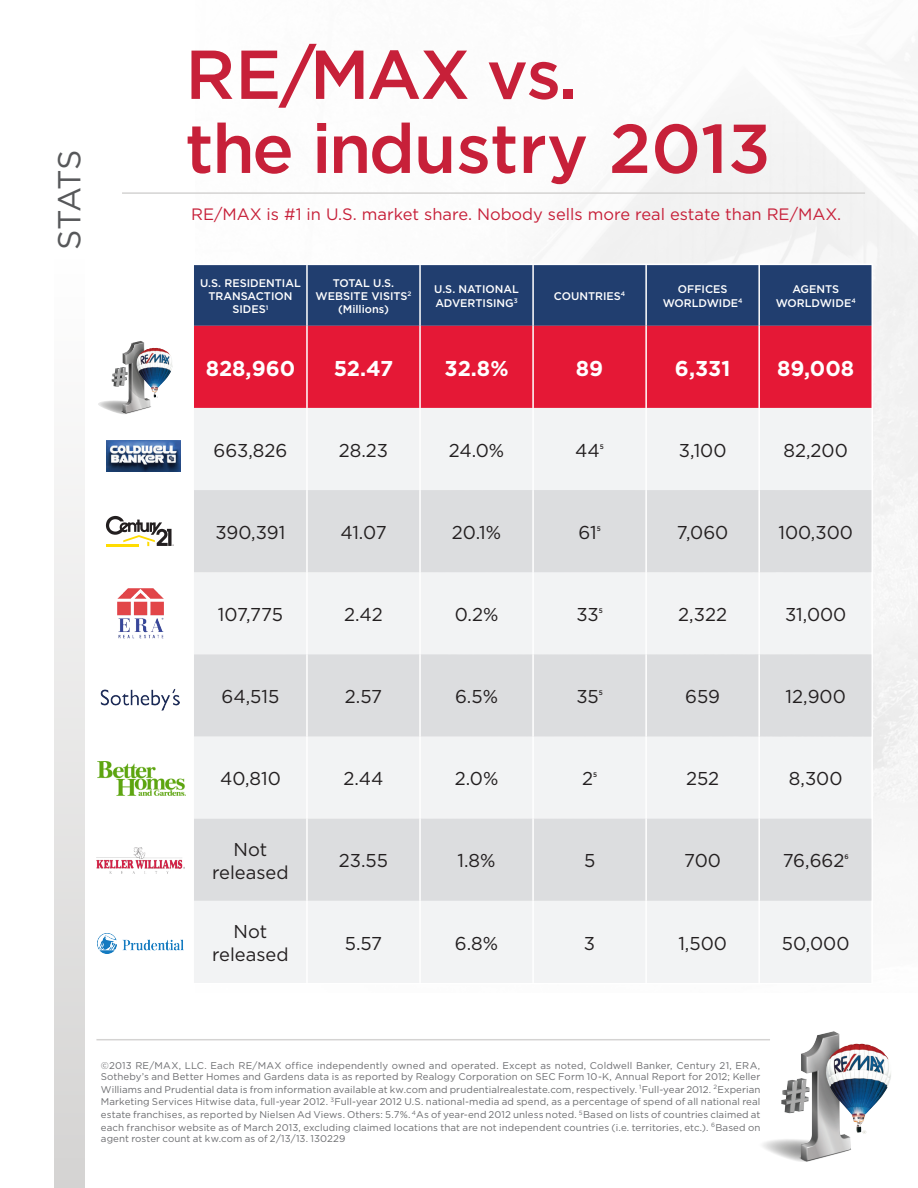
<style>
.page{position:relative;width:918px;height:1188px;background:#fff}
.page>*{position:absolute;margin:0;border:0;box-sizing:border-box;transform-origin:0 0}
.t1{font:500 69px/74.1px "Gotham";letter-spacing:-.015em;color:#c72039}
.t2{font:31.8px "Gotham";letter-spacing:-.055em;color:#57585a}
.t3{font:700 21.45px "Gotham";color:#fff}
.t4{font:18.6px/22.4px "Gotham";color:#231f20;text-align:center}
.t5{font:16.5px "Gotham";color:#c72039}
.t6{font:500 11.1px/13.4px "Gotham";color:#fff;text-align:center}
.t7{font:9.75px/12.3px "Gotham";letter-spacing:.005em;color:#6c6d70;text-align:justify}
.t8{font:500 6.6px "Gotham";color:#231f20}
</style>
<div class="page">
<div style="left:54px;top:259px;width:30px;height:929px;background:linear-gradient(to bottom,#fefefe,#d4d3d2)"></div>
<hr style="left:122px;top:192px;width:743px;height:2px;background:#d4d3d2">
<img style="left:756px;top:1031px;width:135px;height:131px">
<svg style="left:863px;top:1130px;width:3px;height:4px"></svg>
<hr style="left:96px;top:1039px;width:674px;height:1px;background:#d4d3d2">
<div style="left:195px;top:267px;width:675px;height:59px;background:#213e6f"></div>
<div style="left:195px;top:326px;width:675px;height:82px;background:#e51836"></div>
<div style="left:195px;top:408px;width:675px;height:573px;background:#f2f3f4"></div>
<svg style="left:195px;top:490px;width:675px;height:411px;fill:#dcdddf"></svg>
<hr style="left:306px;top:265px;width:2px;height:61px;background:#fff">
<hr style="left:419px;top:265px;width:2px;height:61px;background:#fff">
<hr style="left:532px;top:265px;width:2px;height:61px;background:#fff">
<hr style="left:645px;top:265px;width:2px;height:61px;background:#fff">
<hr style="left:758px;top:265px;width:2px;height:61px;background:#fff">
<hr style="left:306px;top:326px;width:2px;height:82px;background:#fff">
<hr style="left:419px;top:326px;width:2px;height:82px;background:#fff">
<hr style="left:532px;top:326px;width:2px;height:82px;background:#fff">
<hr style="left:645px;top:326px;width:2px;height:82px;background:#fff">
<hr style="left:758px;top:326px;width:2px;height:82px;background:#fff">
<hr style="left:306px;top:408px;width:2px;height:82px;background:#fff">
<hr style="left:419px;top:408px;width:2px;height:82px;background:#fff">
<hr style="left:532px;top:408px;width:2px;height:82px;background:#fff">
<hr style="left:645px;top:408px;width:2px;height:82px;background:#fff">
<hr style="left:758px;top:408px;width:2px;height:82px;background:#fff">
<hr style="left:306px;top:490px;width:2px;height:82px;background:#fff">
<hr style="left:419px;top:490px;width:2px;height:82px;background:#fff">
<hr style="left:532px;top:490px;width:2px;height:82px;background:#fff">
<hr style="left:645px;top:490px;width:2px;height:82px;background:#fff">
<hr style="left:758px;top:490px;width:2px;height:82px;background:#fff">
<hr style="left:306px;top:572px;width:2px;height:82px;background:#fff">
<hr style="left:419px;top:572px;width:2px;height:82px;background:#fff">
<hr style="left:532px;top:572px;width:2px;height:82px;background:#fff">
<hr style="left:645px;top:572px;width:2px;height:82px;background:#fff">
<hr style="left:758px;top:572px;width:2px;height:82px;background:#fff">
<hr style="left:306px;top:654px;width:2px;height:83px;background:#fff">
<hr style="left:419px;top:654px;width:2px;height:83px;background:#fff">
<hr style="left:532px;top:654px;width:2px;height:83px;background:#fff">
<hr style="left:645px;top:654px;width:2px;height:83px;background:#fff">
<hr style="left:758px;top:654px;width:2px;height:83px;background:#fff">
<hr style="left:306px;top:737px;width:2px;height:82px;background:#fff">
<hr style="left:419px;top:737px;width:2px;height:82px;background:#fff">
<hr style="left:532px;top:737px;width:2px;height:82px;background:#fff">
<hr style="left:645px;top:737px;width:2px;height:82px;background:#fff">
<hr style="left:758px;top:737px;width:2px;height:82px;background:#fff">
<hr style="left:306px;top:819px;width:2px;height:82px;background:#fff">
<hr style="left:419px;top:819px;width:2px;height:82px;background:#fff">
<hr style="left:532px;top:819px;width:2px;height:82px;background:#fff">
<hr style="left:645px;top:819px;width:2px;height:82px;background:#fff">
<hr style="left:758px;top:819px;width:2px;height:82px;background:#fff">
<hr style="left:306px;top:901px;width:2px;height:82px;background:#fff">
<hr style="left:419px;top:901px;width:2px;height:82px;background:#fff">
<hr style="left:532px;top:901px;width:2px;height:82px;background:#fff">
<hr style="left:645px;top:901px;width:2px;height:82px;background:#fff">
<hr style="left:758px;top:901px;width:2px;height:82px;background:#fff">
<img style="left:97px;top:761px;width:88px;height:35px">
<img style="left:96px;top:847px;width:88px;height:27px">
<img style="left:97px;top:933px;width:86px;height:20px">
<img style="left:118px;top:589px;width:45px;height:49px">
<img style="left:101px;top:689px;width:79px;height:22px">
<svg style="left:98px;top:341px;width:60px;height:73px"></svg>
<img style="left:106px;top:440px;width:74px;height:32px">
<svg style="left:106px;top:516px;width:68px;height:30px"></svg>
<h2 class="t2" style="left:52px;top:250px;width:102px;rotate:-90deg">STATS</h2>
<h1 class="t1" style="left:185px;top:36px;width:587px">RE/MAX vs.<br>the industry 2013</h1>
<h3 class="t5" style="left:191px;top:205px;width:652px">RE/MAX is #1 in U.S. market share. Nobody sells more real estate than RE/MAX.</h3>
<p class="t6" style="left:200px;top:276px;width:102px">U.S. RESIDENTIAL<br>TRANSACTION<br>SIDES<sup>1</sup></p>
<p class="t6" style="left:316px;top:276px;width:97px">TOTAL U.S.<br>WEBSITE VISITS<sup>2 </sup>(Millions)</p>
<p class="t6" style="left:434px;top:283px;width:86px;text-align:left">U.S. NATIONAL<br>ADVERTISING<sup>3</sup></p>
<p class="t6" style="left:554px;top:289px;width:73px">COUNTRIES<sup>4</sup></p>
<p class="t6" style="left:663px;top:283px;width:81px">OFFICES<br>WORLDWIDE<sup>4</sup></p>
<p class="t6" style="left:776px;top:283px;width:81px">AGENTS<br>WORLDWIDE<sup>4</sup></p>
<h3 class="t3" style="left:206px;top:356px;width:91px">828,960</h3>
<h3 class="t3" style="left:334px;top:356px;width:61px">52.47</h3>
<h3 class="t3" style="left:445px;top:356px;width:66px">32.8%</h3>
<h3 class="t3" style="left:576px;top:356px;width:29px">89</h3>
<h3 class="t3" style="left:675px;top:356px;width:57px">6,331</h3>
<h3 class="t3" style="left:777px;top:356px;width:78px">89,008</h3>
<h3 class="t4" style="left:214px;top:439px;width:75px">663,826</h3>
<h3 class="t4" style="left:339px;top:439px;width:51px">28.23</h3>
<h3 class="t4" style="left:449px;top:439px;width:57px">24.0%</h3>
<h3 class="t4" style="left:575px;top:439px;width:26px">44</h3>
<p class="t8" style="left:600px;top:442px;width:6px">5</p>
<h3 class="t4" style="left:679px;top:439px;width:49px">3,100</h3>
<h3 class="t4" style="left:784px;top:439px;width:66px">82,200</h3>
<h3 class="t4" style="left:215px;top:521px;width:71px">390,391</h3>
<h3 class="t4" style="left:340px;top:521px;width:48px">41.07</h3>
<h3 class="t4" style="left:452px;top:521px;width:51px">20.1%</h3>
<h3 class="t4" style="left:579px;top:521px;width:20px">61</h3>
<p class="t8" style="left:597px;top:525px;width:6px">5</p>
<h3 class="t4" style="left:677px;top:521px;width:53px">7,060</h3>
<h3 class="t4" style="left:778px;top:521px;width:76px">100,300</h3>
<h3 class="t4" style="left:218px;top:603px;width:67px">107,775</h3>
<h3 class="t4" style="left:344px;top:603px;width:40px">2.42</h3>
<h3 class="t4" style="left:455px;top:603px;width:45px">0.2%</h3>
<h3 class="t4" style="left:576px;top:603px;width:24px">33</h3>
<p class="t8" style="left:599px;top:607px;width:6px">5</p>
<h3 class="t4" style="left:678px;top:603px;width:50px">2,322</h3>
<h3 class="t4" style="left:785px;top:603px;width:63px">31,000</h3>
<h3 class="t4" style="left:222px;top:685px;width:59px">64,515</h3>
<h3 class="t4" style="left:345px;top:685px;width:39px">2.57</h3>
<h3 class="t4" style="left:455px;top:685px;width:44px">6.5%</h3>
<h3 class="t4" style="left:576px;top:685px;width:24px">35</h3>
<p class="t8" style="left:599px;top:689px;width:6px">5</p>
<h3 class="t4" style="left:685px;top:685px;width:36px">659</h3>
<h3 class="t4" style="left:786px;top:685px;width:62px">12,900</h3>
<h3 class="t4" style="left:220px;top:767px;width:62px">40,810</h3>
<h3 class="t4" style="left:343px;top:767px;width:42px">2.44</h3>
<h3 class="t4" style="left:455px;top:767px;width:45px">2.0%</h3>
<h3 class="t4" style="left:582px;top:767px;width:13px">2</h3>
<p class="t8" style="left:593px;top:771px;width:6px">5</p>
<h3 class="t4" style="left:686px;top:767px;width:35px">252</h3>
<h3 class="t4" style="left:789px;top:767px;width:55px">8,300</h3>
<h3 class="t4" style="left:212px;top:838px;width:78px">Not released</h3>
<h3 class="t4" style="left:339px;top:849px;width:51px">23.55</h3>
<h3 class="t4" style="left:458px;top:849px;width:39px">1.8%</h3>
<h3 class="t4" style="left:584px;top:849px;width:13px">5</h3>
<h3 class="t4" style="left:684px;top:849px;width:38px">700</h3>
<h3 class="t4" style="left:783px;top:849px;width:63px">76,662</h3>
<p class="t8" style="left:844px;top:853px;width:6px">6</p>
<h3 class="t4" style="left:212px;top:920px;width:78px">Not released</h3>
<h3 class="t4" style="left:345px;top:932px;width:39px">5.57</h3>
<h3 class="t4" style="left:455px;top:932px;width:45px">6.8%</h3>
<h3 class="t4" style="left:584px;top:932px;width:13px">3</h3>
<h3 class="t4" style="left:678px;top:932px;width:50px">1,500</h3>
<h3 class="t4" style="left:782px;top:932px;width:69px">50,000</h3>
<p class="t7" style="left:101px;top:1059px;width:661px">©2013 RE/MAX, LLC. Each RE/MAX office independently owned and operated. Except as noted, Coldwell Banker, Century 21, ERA, Sotheby’s and Better Homes and Gardens data is as reported by Realogy Corporation on SEC Form 10-K, Annual Report for 2012; Keller Williams and Prudential data is from information available at kw.com and prudentialrealestate.com, respectively. <sup>1</sup>Full-year 2012. <sup>2</sup>Experian Marketing Services Hitwise data, full-year 2012. <sup>3</sup>Full-year 2012 U.S. national-media ad spend, as a percentage of spend of all national real estate franchises, as reported by Nielsen Ad Views. Others: 5.7%. <sup>4</sup>As of year-end 2012 unless noted. <sup>5</sup>Based on lists of countries claimed at each franchisor website as of March 2013, excluding claimed locations that are not independent countries (i.e. territories, etc.). <sup>6</sup>Based on agent roster count at kw.com as of 2/13/13. 130229</p>
</div>
